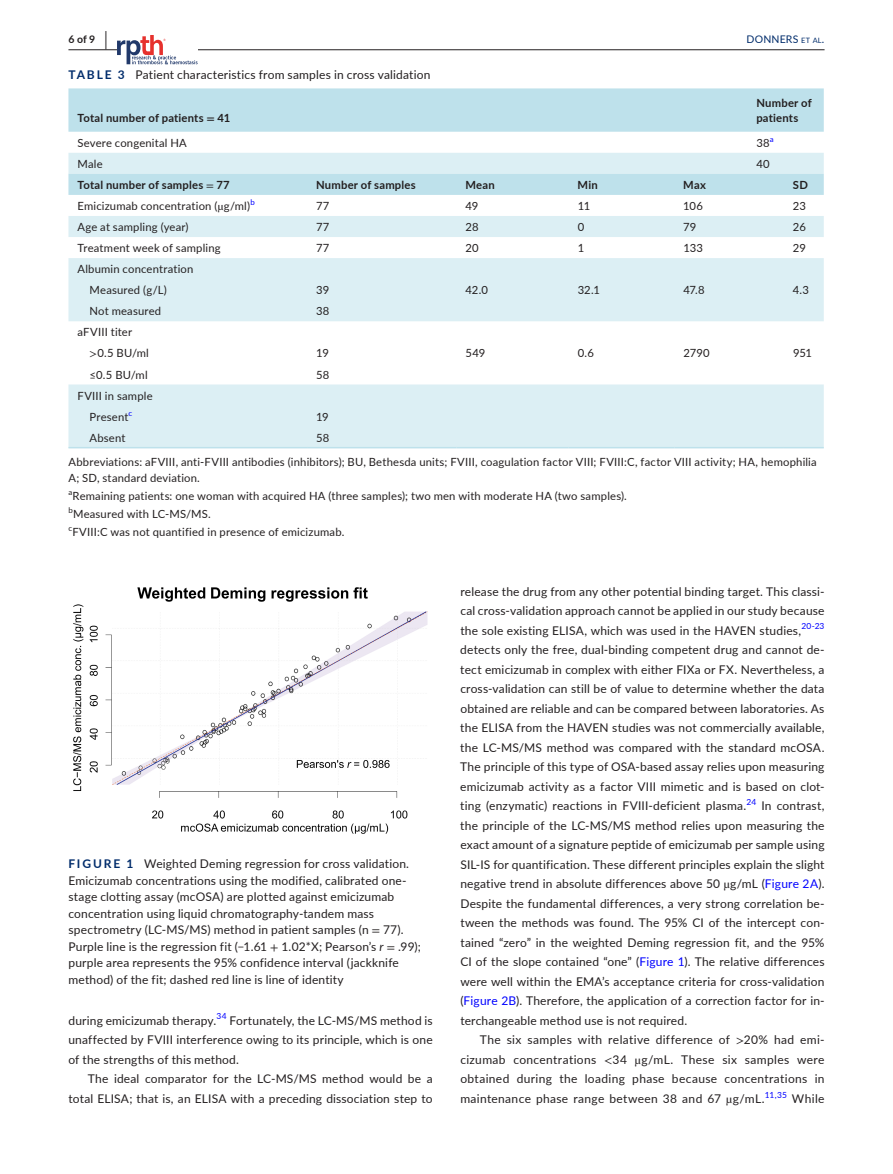
<style>
.page{position:relative;width:893px;height:1174px;background:#fff}
.page>*{position:absolute;margin:0;border:0;box-sizing:border-box;transform-origin:0 0}
.t1{font:12px/19.5px "Lato";letter-spacing:.015em;color:#231f20;text-align:justify}
.t2{font:11.25px/21px "Lato";letter-spacing:.015em;color:#231f20}
.t3{font:700 11.25px/15.8px "Lato";letter-spacing:.02em;color:#231f20}
.t4{font:10.5px "Lato";letter-spacing:.02em;color:#002c6b}
.t5{font:700 10.5px "Lato";color:#231f20}
.t6{font:8.4px "Lato";letter-spacing:.015em;color:#00f}
.t7{font:7.8px "Lato";color:#231f20}
.t8{font:7.8px "Lato";color:#00f}
.s1{font-size:19.5px}
.s2{font-size:7.35px}
.s3{font-weight:700;color:#002c6b}
.s4{font-family:"STIX"}
.s5{font-family:"STIX";font-weight:400}
.s6{font-style:italic}
.s7{color:#00f}
.s8{font-size:12px;color:#231f20}
</style>
<div class="page">
<hr style="left:68px;top:49px;width:756px;height:1px;background:#231f20">
<svg style="left:117px;top:35px;width:81px;height:29px"></svg>
<div style="left:68px;top:88px;width:756px;height:44px;background:#bee1eb"></div>
<svg style="left:68px;top:153px;width:756px;height:42px;background:#cde8ef"></svg>
<svg style="left:68px;top:216px;width:756px;height:231px;fill:#dceff4"></svg>
<hr style="left:68px;top:447px;width:239px;height:1px;background:#bee1eb">
<hr style="left:307px;top:447px;width:149px;height:1px;background:#bee1eb">
<hr style="left:456px;top:447px;width:113px;height:1px;background:#bee1eb">
<hr style="left:569px;top:447px;width:105px;height:1px;background:#bee1eb">
<hr style="left:674px;top:447px;width:110px;height:1px;background:#bee1eb">
<hr style="left:784px;top:447px;width:40px;height:1px;background:#bee1eb">
<img style="left:73px;top:587px;width:355px;height:247px">
<p class="t5" style="left:68px;top:31px;width:40px">6 of 9 <span class="s1">|</span></p>
<p class="t4" style="left:747px;top:31px;width:79px">DONNERS <span class="s2">et al</span>.</p>
<p class="t1" style="left:68px;top:64px;width:363px"><span class="s3">TABLE 3</span> Patient characteristics from samples in cross validation</p>
<p class="t3" style="left:77px;top:110px;width:154px">Total number of patients <span class="s4">=</span> 41</p>
<p class="t3" style="left:756px;top:94px;width:57px">Number of patients</p>
<p class="t2" style="left:77px;top:132px;width:111px">Severe congenital HA</p>
<p class="t2" style="left:756px;top:132px;width:19px">38<sup>a</sup></p>
<p class="t2" style="left:77px;top:153px;width:27px">Male</p>
<p class="t2" style="left:756px;top:153px;width:15px">40</p>
<p class="t3" style="left:77px;top:176px;width:154px">Total number of samples <span class="s5">=</span> 77</p>
<p class="t3" style="left:316px;top:176px;width:101px">Number of samples</p>
<p class="t3" style="left:465px;top:176px;width:31px">Mean</p>
<p class="t3" style="left:578px;top:176px;width:22px">Min</p>
<p class="t3" style="left:683px;top:176px;width:24px">Max</p>
<p class="t3" style="left:793px;top:176px;width:16px">SD</p>
<p class="t2" style="left:77px;top:195px;width:174px">Emicizumab concentration (<span class="s4">µ</span>g/ml)</p>
<p class="t8" style="left:250px;top:196px;width:6px">b</p>
<p class="t2" style="left:316px;top:195px;width:15px">77</p>
<p class="t2" style="left:465px;top:195px;width:14px">49</p>
<p class="t2" style="left:578px;top:195px;width:14px">11</p>
<p class="t2" style="left:683px;top:195px;width:21px">106</p>
<p class="t2" style="left:793px;top:195px;width:15px">23</p>
<p class="t2" style="left:77px;top:216px;width:113px">Age at sampling (year)</p>
<p class="t2" style="left:316px;top:216px;width:15px">77</p>
<p class="t2" style="left:465px;top:216px;width:15px">28</p>
<p class="t2" style="left:578px;top:216px;width:8px">0</p>
<p class="t2" style="left:683px;top:216px;width:15px">79</p>
<p class="t2" style="left:793px;top:216px;width:14px">26</p>
<p class="t2" style="left:77px;top:237px;width:145px">Treatment week of sampling</p>
<p class="t2" style="left:316px;top:237px;width:15px">77</p>
<p class="t2" style="left:465px;top:237px;width:15px">20</p>
<p class="t2" style="left:578px;top:237px;width:8px">1</p>
<p class="t2" style="left:683px;top:237px;width:21px">133</p>
<p class="t2" style="left:793px;top:237px;width:15px">29</p>
<p class="t2" style="left:89px;top:258px;width:105px;text-indent:-12px">Albumin concentration<br>Measured (g/L)</p>
<p class="t2" style="left:316px;top:279px;width:15px">39</p>
<p class="t2" style="left:465px;top:279px;width:24px">42.0</p>
<p class="t2" style="left:578px;top:279px;width:24px">32.1</p>
<p class="t2" style="left:683px;top:279px;width:23px">47.8</p>
<p class="t2" style="left:793px;top:279px;width:18px">4.3</p>
<p class="t2" style="left:90px;top:300px;width:73px">Not measured</p>
<p class="t2" style="left:316px;top:300px;width:15px">38</p>
<p class="t2" style="left:90px;top:321px;width:61px;text-indent:-12px">aFVIII titer <span class="s4">&gt;</span>0.5 BU/ml</p>
<p class="t2" style="left:316px;top:342px;width:14px">19</p>
<p class="t2" style="left:465px;top:342px;width:21px">549</p>
<p class="t2" style="left:578px;top:342px;width:18px">0.6</p>
<p class="t2" style="left:683px;top:342px;width:28px">2790</p>
<p class="t2" style="left:793px;top:342px;width:20px">951</p>
<p class="t2" style="left:90px;top:363px;width:60px">≤0.5 BU/ml</p>
<p class="t2" style="left:316px;top:363px;width:15px">58</p>
<p class="t2" style="left:90px;top:384px;width:65px;text-indent:-12px">FVIII in sample<br>Present</p>
<p class="t8" style="left:129px;top:407px;width:5px">c</p>
<p class="t2" style="left:316px;top:405px;width:14px">19</p>
<p class="t2" style="left:89px;top:426px;width:38px">Absent</p>
<p class="t2" style="left:316px;top:426px;width:15px">58</p>
<p class="t2" style="left:68px;top:454px;width:750px;line-height:15.8px">Abbreviations: aFVIII, anti-FVIII antibodies (inhibitors); BU, Bethesda units; FVIII, coagulation factor VIII; FVIII:C, factor VIII activity; HA, hemophilia<br>A; SD, standard deviation.</p>
<p class="t7" style="left:68px;top:487px;width:5px">a</p>
<p class="t2" style="left:73px;top:485px;width:556px">Remaining patients: one woman with acquired HA (three samples); two men with moderate HA (two samples).</p>
<p class="t7" style="left:68px;top:505px;width:6px">b</p>
<p class="t2" style="left:73px;top:503px;width:139px">Measured with LC-MS/MS.</p>
<p class="t7" style="left:68px;top:523px;width:5px">c</p>
<p class="t2" style="left:72px;top:521px;width:274px">FVIII:C was not quantified in presence of emicizumab.</p>
<p class="t1" style="left:68px;top:855px;width:354px;line-height:16.5px;text-align:left"><span class="s3">FIGURE 1</span> Weighted Deming regression for cross validation.<br>Emicizumab concentrations using the modified, calibrated one&shy;stage clotting assay (mcOSA) are plotted against emicizumab concentration using liquid chromatography-tandem mass spectrometry (LC-MS/MS) method in patient samples (n <span class="s4">=</span> 77).<br>Purple line is the regression fit (−1.61 <span class="s4">+</span> 1.02*X; Pearson’s <span class="s6">r</span> <span class="s4">=</span> .99); purple area represents the 95% confidence interval (jackknife method) of the fit; dashed red line is line of identity</p>
<p class="t1" style="left:68px;top:1010px;width:366px">during emicizumab therapy.<sup>34</sup> Fortunately, the LC-MS/MS method is unaffected by FVIII interference owing to its principle, which is one of the strengths of this method.</p>
<p class="t1" style="left:68px;top:1068px;width:366px;text-align:right">The ideal comparator for the LC-MS/MS method would be a total ELISA; that is, an ELISA with a preceding dissociation step to</p>
<p class="t1" style="left:460px;top:581px;width:366px">release the drug from any other potential binding target. This classi&shy;cal cross-validation approach cannot be applied in our study because the sole existing ELISA, which was used in the HAVEN studies,</p>
<p class="t6" style="left:802px;top:620px;width:24px">20-23</p>
<p class="t1" style="left:460px;top:639px;width:366px">detects only the free, dual-binding competent drug and cannot de&shy;tect emicizumab in complex with either FIXa or FX. Nevertheless, a cross-validation can still be of value to determine whether the data obtained are reliable and can be compared between laboratories. As the ELISA from the HAVEN studies was not commercially available, the LC-MS/MS method was compared with the standard mcOSA.<br>The principle of this type of OSA-based assay relies upon measuring emicizumab activity as a factor VIII mimetic and is based on clot&shy;ting (enzymatic) reactions in FVIII-deficient plasma.<sup>24</sup> In contrast, the principle of the LC-MS/MS method relies upon measuring the exact amount of a signature peptide of emicizumab per sample using SIL-IS for quantification. These different principles explain the slight negative trend in absolute differences above 50 <span class="s4">µ</span>g/mL (<span class="s7">Figure 2A</span>).<br>Despite the fundamental differences, a very strong correlation be&shy;tween the methods was found. The 95% CI of the intercept con&shy;tained “zero” in the weighted Deming regression fit, and the 95% CI of the slope contained “one” (<span class="s7">Figure 1</span>). The relative differences were well within the EMA’s acceptance criteria for cross-validation (<span class="s7">Figure 2B</span>). Therefore, the application of a correction factor for in&shy;terchangeable method use is not required.</p>
<p class="t1" style="left:460px;top:1029px;width:366px;text-indent:20px">The six samples with relative difference of <span class="s4">&gt;</span>20% had emi&shy;cizumab concentrations <span class="s4">&lt;</span>34 <span class="s4">µ</span>g/mL. These six samples were obtained during the loading phase because concentrations in maintenance phase range between 38 and 67 <span class="s4">µ</span>g/mL.</p>
<p class="t6" style="left:765px;top:1088px;width:61px">11,35 <span class="s8">While</span></p>
</div>
